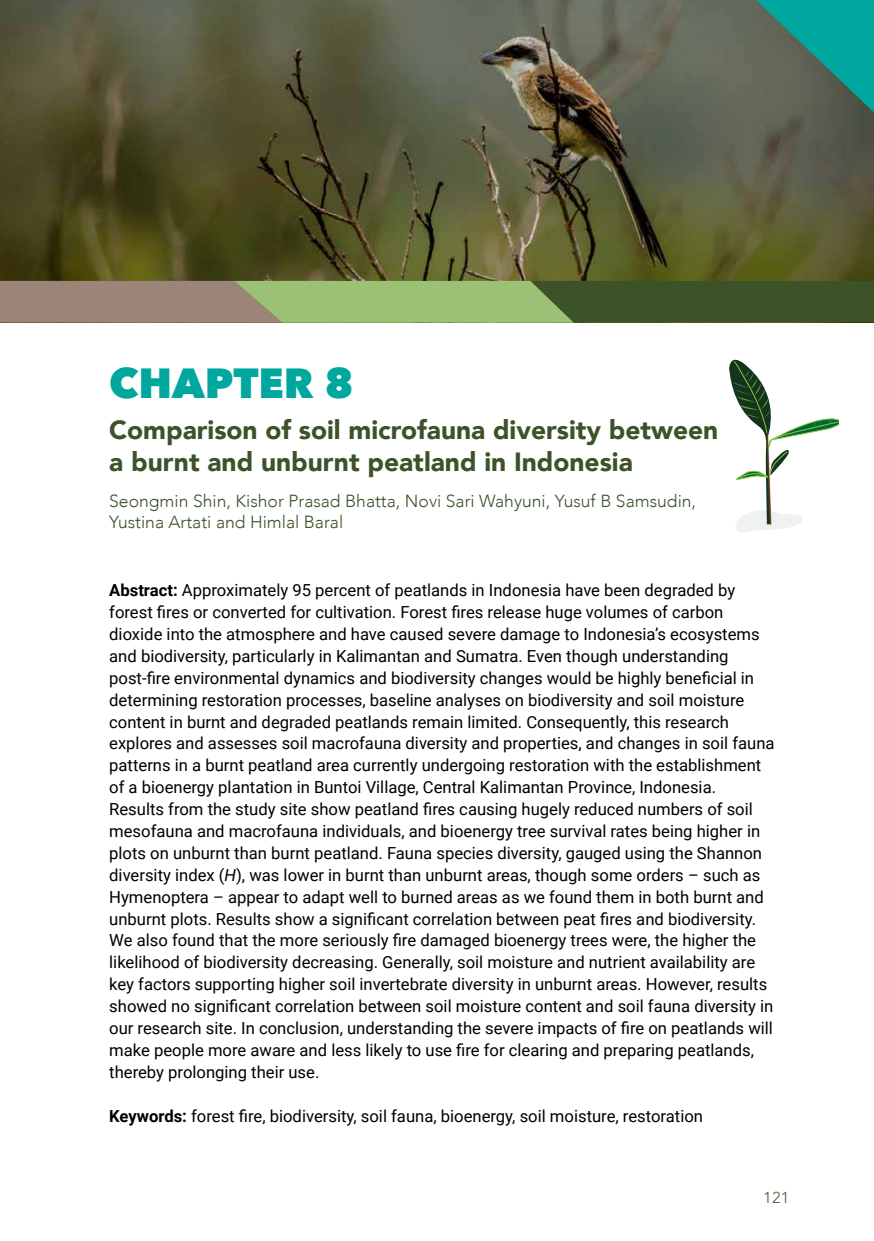
<style>
.page{position:relative;width:874px;height:1241px;background:#fff}
.page>*{position:absolute;margin:0;border:0;box-sizing:border-box;transform-origin:0 0}
.t1{font:800 42px "Avenir Next";color:#00a79e}
.t2{font:900 26.25px/31.5px "Avenir";color:#3c5329}
.t3{font:300 17.5px/21px "Avenir";color:#3c5329}
.t4{font:16.62px/21.9px "Roboto";color:#000}
.t5{font:15.75px "Avenir";color:#5b6942}
.s1{font-weight:700}
.s2{font-style:italic}
</style>
<div class="page">
<img style="left:0;top:0;width:873px;height:281px">
<svg style="left:0;top:281px;width:873px;height:41px;background:#78865a"></svg>
<svg style="left:740px;top:0;width:133px;height:127px;background:#3a7c71"></svg>
<svg style="left:729px;top:359px;width:109px;height:173px"></svg>
<h1 class="t1" style="left:109px;top:357px;width:246px">CHAPTER 8</h1>
<h2 class="t2" style="left:109px;top:414px;width:610px">Comparison of soil microfauna diversity between a burnt and unburnt peatland in Indonesia</h2>
<p class="t3" style="left:109px;top:490px;width:588px">Seongmin Shin, Kishor Prasad Bhatta, Novi Sari Wahyuni, Yusuf B Samsudin,<br>Yustina Artati and Himlal Baral</p>
<p class="t4" style="left:109px;top:578px;width:666px"><span class="s1">Abstract:</span> Approximately 95 percent of peatlands in Indonesia have been degraded by forest fires or converted for cultivation. Forest fires release huge volumes of carbon dioxide into the atmosphere and have caused severe damage to Indonesia’s ecosystems and biodiversity, particularly in Kalimantan and Sumatra. Even though understanding post-fire environmental dynamics and biodiversity changes would be highly beneficial in determining restoration processes, baseline analyses on biodiversity and soil moisture content in burnt and degraded peatlands remain limited. Consequently, this research explores and assesses soil macrofauna diversity and properties, and changes in soil fauna patterns in a burnt peatland area currently undergoing restoration with the establishment of a bioenergy plantation in Buntoi Village, Central Kalimantan Province, Indonesia.<br>Results from the study site show peatland fires causing hugely reduced numbers of soil mesofauna and macrofauna individuals, and bioenergy tree survival rates being higher in plots on unburnt than burnt peatland. Fauna species diversity, gauged using the Shannon diversity index (<span class="s2">H</span>), was lower in burnt than unburnt areas, though some orders – such as Hymenoptera – appear to adapt well to burned areas as we found them in both burnt and unburnt plots. Results show a significant correlation between peat fires and biodiversity.<br>We also found that the more seriously fire damaged bioenergy trees were, the higher the likelihood of biodiversity decreasing. Generally, soil moisture and nutrient availability are key factors supporting higher soil invertebrate diversity in unburnt areas. However, results showed no significant correlation between soil moisture content and soil fauna diversity in our research site. In conclusion, understanding the severe impacts of fire on peatlands will make people more aware and less likely to use fire for clearing and preparing peatlands, thereby prolonging their use.</p>
<p class="t4" style="left:109px;top:1103px;width:595px"><span class="s1">Keywords:</span> forest fire, biodiversity, soil fauna, bioenergy, soil moisture, restoration</p>
<p class="t5" style="left:762px;top:1187px;width:28px">121</p>
</div>
